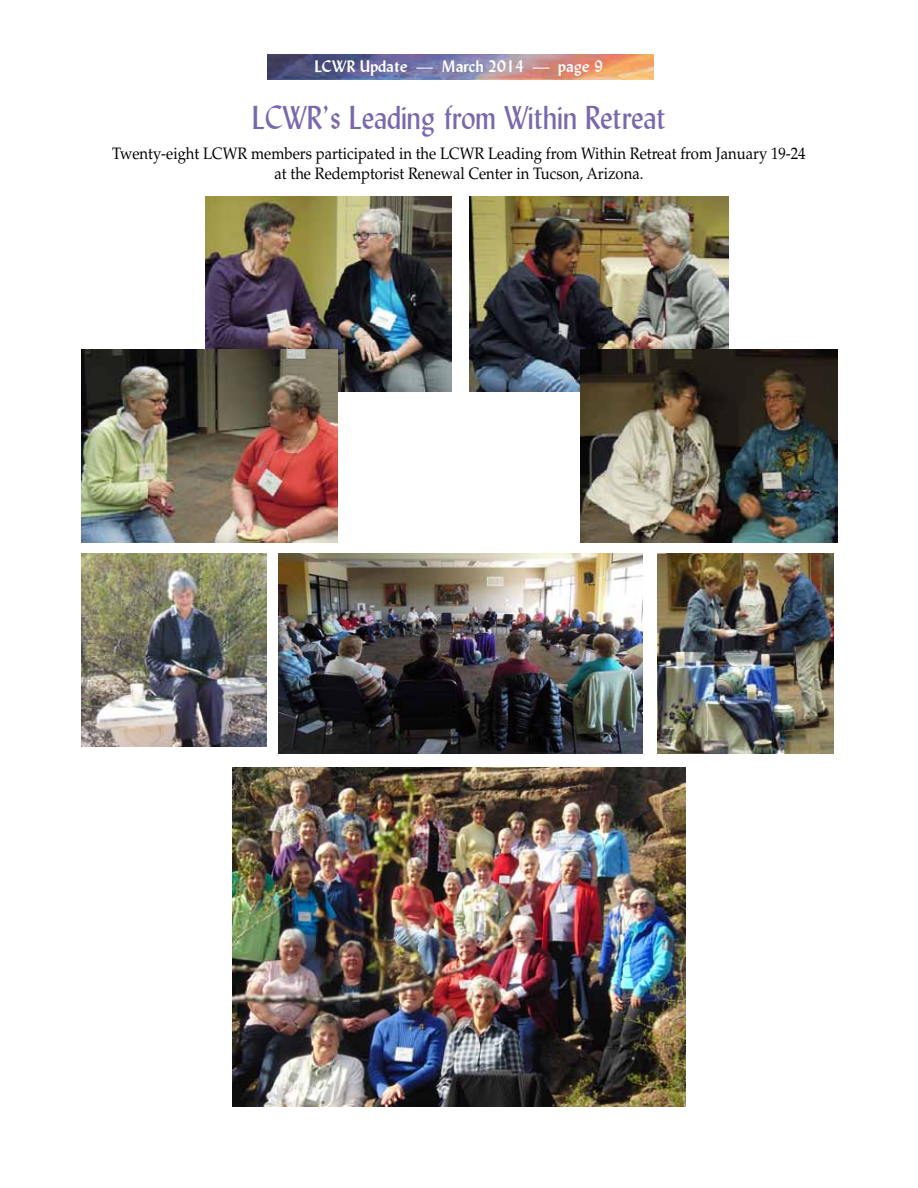
<style>
.page{position:relative;width:918px;height:1188px;background:#fff}
.page>*{position:absolute;margin:0;border:0;box-sizing:border-box;transform-origin:0 0}
.t1{font:33px "Lydian BT";color:#7a68ae;scale:.9 1}
.t2{font:16.5px/19.8px "Palatino LT Std";color:#000;text-align:center;scale:.9 1}
.t3{font:700 16.5px "Lydian BT";color:#fff}
</style>
<div class="page">
<img style="left:268px;top:54px;width:386px;height:26px">
<img style="left:279px;top:554px;width:364px;height:199px">
<img style="left:205px;top:197px;width:246px;height:195px">
<img style="left:81px;top:349px;width:257px;height:193px">
<img style="left:469px;top:197px;width:259px;height:194px">
<img style="left:580px;top:349px;width:257px;height:193px">
<img style="left:233px;top:768px;width:452px;height:339px">
<img style="left:81px;top:554px;width:185px;height:193px">
<img style="left:657px;top:554px;width:177px;height:199px">
<p class="t3" style="left:314px;top:56px;width:290px">LCWR Update — March 2014 — page 9</p>
<h1 class="t1" style="left:252px;top:97px;width:462px">LCWR’s Leading from Within Retreat</h1>
<p class="t2" style="left:112px;top:144px;width:772px">Twenty-eight LCWR members participated in the LCWR Leading from Within Retreat from January 19-24 at the Redemptorist Renewal Center in Tucson, Arizona.</p>
</div>
